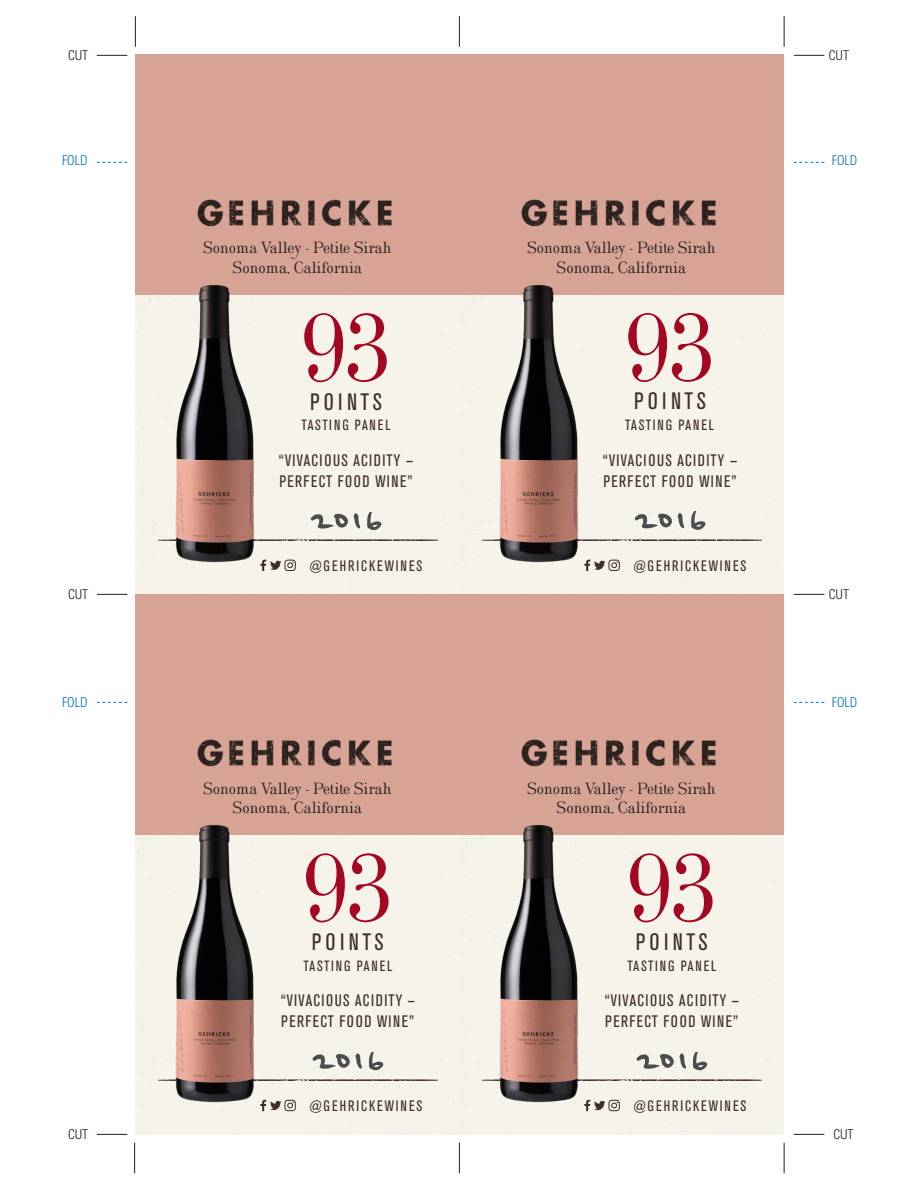
<style>
.page{position:relative;width:918px;height:1188px;background:#fff}
.page>*{position:absolute;margin:0;border:0;box-sizing:border-box;transform-origin:0 0}
.t1{font:condensed 106.95px "Modern";letter-spacing:-.02em;color:#a30722}
.t2{font:condensed 23.55px "Akzidenz Grotesk BE";letter-spacing:.17em;color:#3f2e2c}
.t3{font:16.5px "AT Burin Roman";color:#231f20}
.t4{font:condensed 16.5px/21px "Akzidenz Grotesk BE";letter-spacing:.08em;color:#3f2e2c}
.t5{font:condensed 15px "Akzidenz Grotesk BE";letter-spacing:.12em;color:#3f2e2c}
.t6{font:condensed 14.7px "Akzidenz Grotesk BE";letter-spacing:.12em;color:#3f2e2c}
.t7{font:300 condensed 13.5px "Univers";color:#231f20}
.t8{font:300 condensed 13.5px "Univers";color:#0072bc}
</style>
<div class="page">
<hr style="left:459px;top:16px;width:1px;height:31px;background:#231f20">
<hr style="left:459px;top:1143px;width:1px;height:30px;background:#231f20">
<hr style="left:97px;top:594px;width:30px;height:1px;background:#231f20">
<hr style="left:794px;top:594px;width:30px;height:1px;background:#231f20">
<svg style="left:97px;top:702px;width:30px;height:1px"></svg>
<svg style="left:794px;top:702px;width:30px;height:1px"></svg>
<svg style="left:794px;top:162px;width:30px;height:1px"></svg>
<hr style="left:784px;top:16px;width:1px;height:31px;background:#231f20">
<hr style="left:134px;top:1143px;width:1px;height:30px;background:#231f20">
<hr style="left:784px;top:1143px;width:1px;height:30px;background:#231f20">
<hr style="left:794px;top:55px;width:30px;height:1px;background:#231f20">
<hr style="left:97px;top:1134px;width:30px;height:1px;background:#231f20">
<hr style="left:794px;top:1134px;width:30px;height:1px;background:#231f20">
<svg style="left:97px;top:162px;width:30px;height:1px"></svg>
<hr style="left:135px;top:16px;width:1px;height:31px;background:#231f20">
<hr style="left:97px;top:55px;width:30px;height:1px;background:#231f20">
<div style="left:135px;top:295px;width:649px;height:299px;background:#f6f3ea"></div>
<div style="left:156px;top:520px;width:284px;height:34px;background:#f6f3ea"></div>
<div style="left:135px;top:54px;width:325px;height:241px;background:#d6a394"></div>
<img style="left:197px;top:199px;width:195px;height:28px">
<img style="left:172px;top:285px;width:83px;height:278px">
<svg style="left:311px;top:513px;width:49px;height:16px"></svg>
<svg style="left:367px;top:512px;width:14px;height:18px"></svg>
<svg style="left:260px;top:560px;width:36px;height:11px"></svg>
<div style="left:156px;top:1060px;width:284px;height:34px;background:#f6f3ea"></div>
<div style="left:135px;top:594px;width:325px;height:241px;background:#d6a394"></div>
<img style="left:197px;top:740px;width:195px;height:27px">
<svg style="left:260px;top:1100px;width:36px;height:11px"></svg>
<img style="left:480px;top:520px;width:284px;height:34px">
<div style="left:459px;top:54px;width:325px;height:241px;background:#d6a394"></div>
<img style="left:496px;top:285px;width:83px;height:278px">
<img style="left:521px;top:199px;width:195px;height:28px">
<svg style="left:584px;top:560px;width:36px;height:11px"></svg>
<div style="left:480px;top:1060px;width:284px;height:34px;background:#f6f3ea"></div>
<div style="left:459px;top:594px;width:325px;height:241px;background:#d6a394"></div>
<img style="left:521px;top:740px;width:195px;height:27px">
<svg style="left:584px;top:1100px;width:36px;height:11px"></svg>
<svg style="left:635px;top:513px;width:49px;height:15px"></svg>
<svg style="left:691px;top:512px;width:14px;height:18px"></svg>
<img style="left:172px;top:825px;width:83px;height:278px">
<svg style="left:312px;top:1053px;width:50px;height:16px"></svg>
<svg style="left:369px;top:1052px;width:14px;height:18px"></svg>
<img style="left:496px;top:825px;width:83px;height:278px">
<svg style="left:636px;top:1053px;width:50px;height:16px"></svg>
<svg style="left:693px;top:1052px;width:14px;height:18px"></svg>
<p class="t7" style="left:68px;top:47px;width:22px">CUT</p>
<p class="t7" style="left:829px;top:47px;width:22px">CUT</p>
<p class="t8" style="left:62px;top:153px;width:27px">FOLD</p>
<p class="t8" style="left:832px;top:153px;width:27px">FOLD</p>
<p class="t3" style="left:203px;top:239px;width:190px">Sonoma Valley - Petite Sirah</p>
<p class="t3" style="left:233px;top:258px;width:131px">Sonoma, California</p>
<p class="t3" style="left:527px;top:239px;width:190px">Sonoma Valley - Petite Sirah</p>
<p class="t3" style="left:557px;top:258px;width:131px">Sonoma, California</p>
<p class="t1" style="left:301px;top:288px;width:91px">93</p>
<p class="t2" style="left:310px;top:388px;width:73px">POINTS</p>
<p class="t6" style="left:302px;top:417px;width:90px">TASTING PANEL</p>
<p class="t1" style="left:625px;top:287px;width:91px">93</p>
<p class="t2" style="left:634px;top:388px;width:73px">POINTS</p>
<p class="t6" style="left:625px;top:417px;width:90px">TASTING PANEL</p>
<p class="t4" style="left:279px;top:450px;width:136px">“VIVACIOUS ACIDITY —<br>PERFECT FOOD WINE”</p>
<p class="t4" style="left:603px;top:450px;width:136px">“VIVACIOUS ACIDITY —<br>PERFECT FOOD WINE”</p>
<p class="t5" style="left:309px;top:557px;width:115px">@GEHRICKEWINES</p>
<p class="t5" style="left:633px;top:557px;width:115px">@GEHRICKEWINES</p>
<p class="t7" style="left:68px;top:586px;width:22px">CUT</p>
<p class="t7" style="left:829px;top:586px;width:22px">CUT</p>
<p class="t8" style="left:62px;top:694px;width:27px">FOLD</p>
<p class="t8" style="left:832px;top:694px;width:27px">FOLD</p>
<p class="t3" style="left:203px;top:779px;width:190px">Sonoma Valley - Petite Sirah</p>
<p class="t3" style="left:233px;top:799px;width:131px">Sonoma, California</p>
<p class="t3" style="left:527px;top:779px;width:190px">Sonoma Valley - Petite Sirah</p>
<p class="t3" style="left:557px;top:799px;width:131px">Sonoma, California</p>
<p class="t1" style="left:303px;top:828px;width:91px">93</p>
<p class="t2" style="left:312px;top:929px;width:73px">POINTS</p>
<p class="t6" style="left:303px;top:957px;width:90px">TASTING PANEL</p>
<p class="t1" style="left:627px;top:828px;width:91px">93</p>
<p class="t2" style="left:636px;top:929px;width:73px">POINTS</p>
<p class="t6" style="left:627px;top:957px;width:90px">TASTING PANEL</p>
<p class="t4" style="left:281px;top:990px;width:136px">“VIVACIOUS ACIDITY —<br>PERFECT FOOD WINE”</p>
<p class="t4" style="left:605px;top:990px;width:136px">“VIVACIOUS ACIDITY —<br>PERFECT FOOD WINE”</p>
<p class="t5" style="left:309px;top:1098px;width:115px">@GEHRICKEWINES</p>
<p class="t5" style="left:633px;top:1098px;width:115px">@GEHRICKEWINES</p>
<p class="t7" style="left:68px;top:1127px;width:22px">CUT</p>
<p class="t7" style="left:833px;top:1127px;width:22px">CUT</p>
</div>
